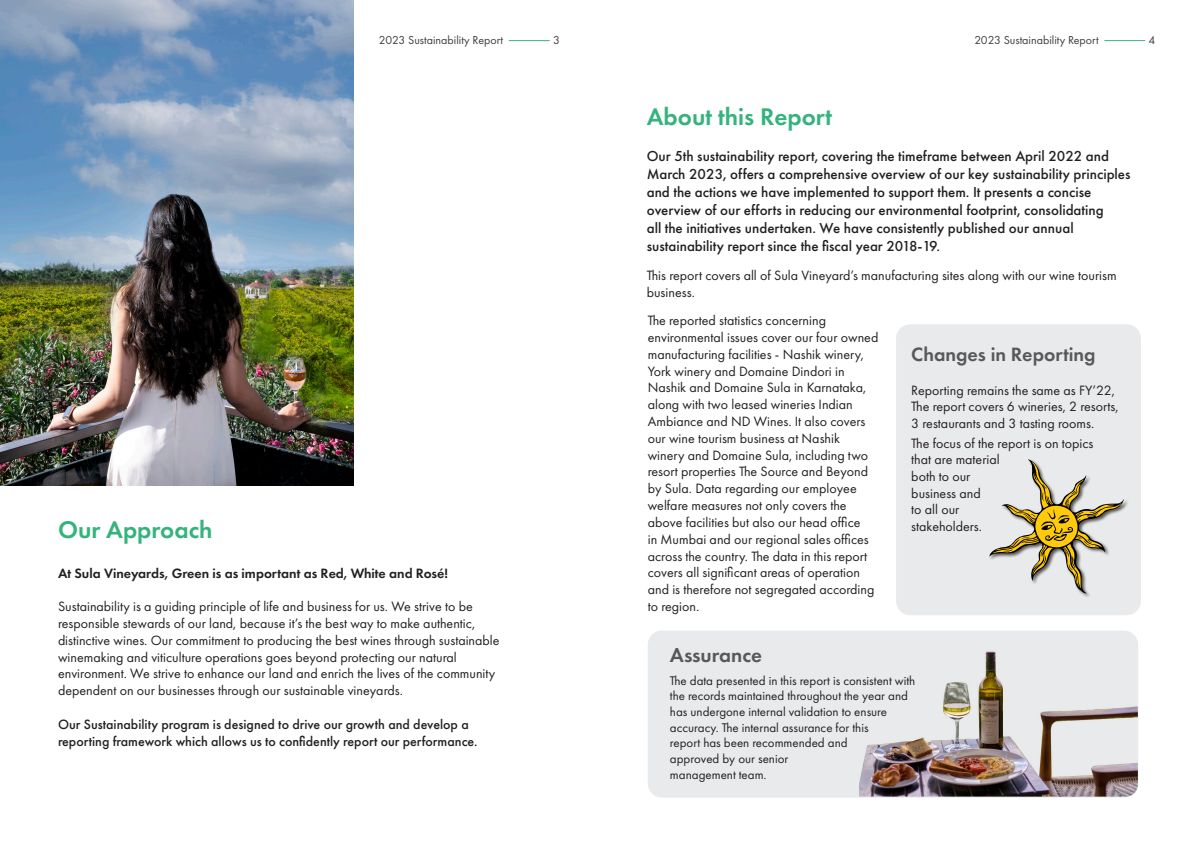
<style>
.page{position:relative;width:1191px;height:842px;background:#fff}
.page>*{position:absolute;margin:0;border:0;box-sizing:border-box;transform-origin:0 0}
.t1{font:600 25px "Futura PT";color:#35b37d}
.t2{font:600 21px "Futura PT";color:#57585a}
.t3{font:600 20px "Futura PT";color:#57585a}
.t4{font:500 15px/18px "Futura PT";color:#231f20}
.t5{font:14px/16.8px "Futura PT";color:#231f20}
.t6{font:500 14px/16.8px "Futura PT";color:#231f20}
.t7{font:600 14px "Futura PT";color:#231f20}
.t8{font:13px "Futura PT";color:#231f20}
.t9{font:12px "Futura PT";color:#3e3e3f}
</style>
<div class="page">
<div style="left:648px;top:630px;width:490px;height:168px;background:#e9eaeb;border-radius:14px"></div>
<img style="left:859px;top:651px;width:278px;height:146px">
<hr style="left:1104px;top:40px;width:41px;height:1px;background:#35b37d">
<hr style="left:509px;top:40px;width:41px;height:1px;background:#35b37d">
<div style="left:896px;top:324px;width:244px;height:291px;background:#e9eaeb;border-radius:14px"></div>
<img style="left:0;top:0;width:354px;height:486px">
<svg style="left:989px;top:459px;width:135px;height:135px"></svg>
<p class="t9" style="left:379px;top:33px;width:126px">2023 Sustainability Report</p>
<p class="t9" style="left:553px;top:33px;width:8px">3</p>
<p class="t9" style="left:974px;top:33px;width:126px">2023 Sustainability Report</p>
<p class="t9" style="left:1148px;top:33px;width:8px">4</p>
<p class="t1" style="left:647px;top:101px;width:187px">About this Report</p>
<p class="t1" style="left:58px;top:514px;width:156px">Our Approach</p>
<p class="t7" style="left:58px;top:564px;width:391px">At Sula Vineyards, Green is as important as Red, White and Rosé!</p>
<p class="t5" style="left:58px;top:598px;width:443px">Sustainability is a guiding principle of life and business for us. We strive to be responsible stewards of our land, because it’s the best way to make authentic, distinctive wines. Our commitment to producing the best wines through sustainable winemaking and viticulture operations goes beyond protecting our natural environment. We strive to enhance our land and enrich the lives of the community dependent on our businesses through our sustainable vineyards.</p>
<p class="t6" style="left:58px;top:716px;width:421px">Our Sustainability program is designed to drive our growth and develop a reporting framework which allows us to confidently report our performance.</p>
<p class="t4" style="left:647px;top:147px;width:485px">Our 5th sustainability report, covering the timeframe between April 2022 and March 2023, offers a comprehensive overview of our key sustainability principles and the actions we have implemented to support them. It presents a concise overview of our efforts in reducing our environmental footprint, consolidating<br>all the initiatives undertaken. We have consistently published our annual sustainability report since the fiscal year 2018-19.</p>
<p class="t5" style="left:647px;top:267px;width:471px">This report covers all of Sula Vineyard’s manufacturing sites along with our wine tourism business.</p>
<p class="t5" style="left:648px;top:312px;width:232px">The reported statistics concerning environmental issues cover our four owned manufacturing facilities - Nashik winery, York winery and Domaine Dindori in Nashik and Domaine Sula in Karnataka, along with two leased wineries Indian Ambiance and ND Wines. It also covers our wine tourism business at Nashik winery and Domaine Sula, including two resort properties The Source and Beyond by Sula. Data regarding our employee welfare measures not only covers the above facilities but also our head office<br>in Mumbai and our regional sales offices across the country. The data in this report covers all significant areas of operation and is therefore not segregated according to region.</p>
<p class="t2" style="left:670px;top:642px;width:94px">Assurance</p>
<p class="t3" style="left:911px;top:342px;width:186px">Changes in Reporting</p>
<p class="t5" style="left:911px;top:381px;width:209px">Reporting remains the same as FY’22,<br>The report covers 6 wineries, 2 resorts,<br>3 restaurants and 3 tasting rooms.</p>
<p class="t5" style="left:911px;top:434px;width:184px">The focus of the report is on topics</p>
<p class="t5" style="left:911px;top:451px;width:90px">that are material</p>
<p class="t5" style="left:911px;top:468px;width:61px">both to our</p>
<p class="t5" style="left:911px;top:484px;width:71px">business and</p>
<p class="t5" style="left:911px;top:501px;width:50px">to all our</p>
<p class="t5" style="left:911px;top:518px;width:72px">stakeholders.</p>
<p class="t8" style="left:670px;top:673px;width:247px">The data presented in this report is consistent with</p>
<p class="t8" style="left:670px;top:688px;width:239px">the records maintained throughout the year and</p>
<p class="t8" style="left:670px;top:704px;width:219px">has undergone internal validation to ensure</p>
<p class="t8" style="left:670px;top:720px;width:200px">accuracy. The internal assurance for this</p>
<p class="t8" style="left:670px;top:735px;width:179px">report has been recommended and</p>
<p class="t8" style="left:670px;top:751px;width:120px">approved by our senior</p>
<p class="t8" style="left:670px;top:767px;width:98px">management team.</p>
</div>
